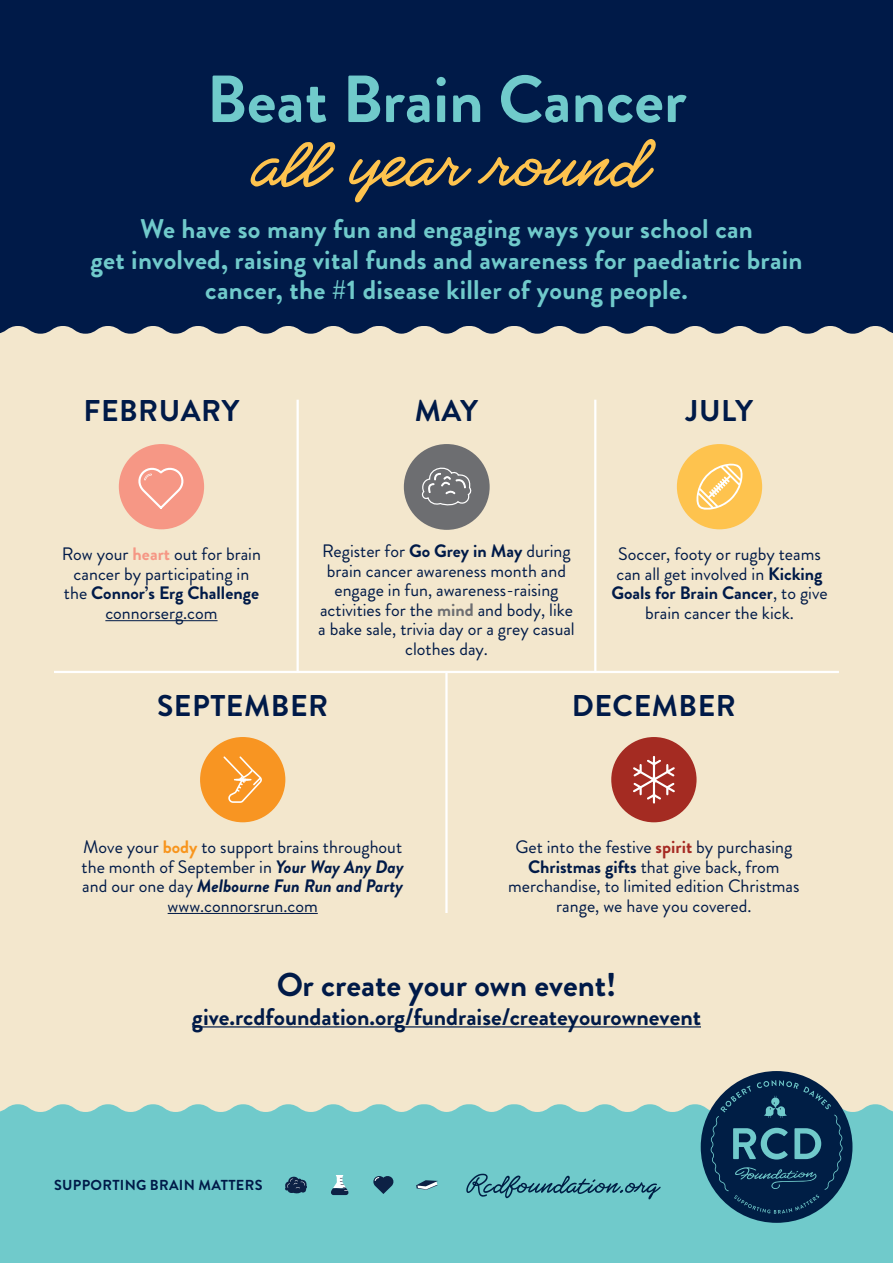
<style>
.page{position:relative;width:893px;height:1263px;background:#fff}
.page>*{position:absolute;margin:0;border:0;box-sizing:border-box;transform-origin:0 0}
.t1{font:700 66.45px "Brandon Grotesque";color:#70cacb}
.t2{font:66.45px "CC Matinee Idol";color:#fec34e}
.t3{font:700 33px "Brandon Grotesque";color:#001a48}
.t4{font:700 30px "Brandon Grotesque";letter-spacing:.02em;color:#001a48}
.t5{font:700 27px/30.9px "Brandon Grotesque";letter-spacing:.01em;color:#70cacb;text-align:center}
.t6{font:700 24px "Brandon Grotesque";color:#001a48}
.t7{font:18px/19.5px "Brandon Grotesque";color:#001a48;text-align:center}
.t8{font:700 14.4px "Brandon Grotesque";letter-spacing:.02em;color:#001a48}
.s1{font-weight:700;color:#f69785}
.s2{font-weight:700}
.s3{font-weight:700;color:#6d6e71}
.s4{font-weight:700;color:#f8951d}
.s5{font-weight:700;font-style:italic}
.s6{font-weight:700;color:#a52922}
</style>
<div class="page">
<div style="left:0;top:0;width:893px;height:408px;background:#001a48"></div>
<div style="left:0;top:326px;width:893px;height:778px;background:#f3e7cd"></div>
<div style="left:0;top:1104px;width:893px;height:159px;background:#70cacb"></div>
<div style="left:701px;top:1071px;width:151px;height:152px;background:#001e45;border-radius:50%"></div>
<svg style="left:711px;top:1080px;width:132px;height:134px"></svg>
<svg style="left:466px;top:1173px;width:195px;height:26px;background:#59a7b0"></svg>
<svg style="left:331px;top:1175px;width:18px;height:20px"></svg>
<svg style="left:416px;top:1180px;width:22px;height:10px"></svg>
<svg style="left:285px;top:1175px;width:22px;height:19px"></svg>
<svg style="left:373px;top:1175px;width:21px;height:19px"></svg>
<div style="left:611px;top:737px;width:86px;height:85px;background:#a42b22;border-radius:50%"></div>
<svg style="left:633px;top:756px;width:42px;height:48px"></svg>
<hr style="left:168px;top:913px;width:150px;height:1px;background:#001a48">
<div style="left:200px;top:737px;width:85px;height:85px;background:#f89522;border-radius:50%"></div>
<svg style="left:223px;top:756px;width:39px;height:47px"></svg>
<hr style="left:105px;top:620px;width:113px;height:1px;background:#001a48">
<div style="left:119px;top:444px;width:85px;height:85px;background:#f69785;border-radius:50%"></div>
<svg style="left:138px;top:467px;width:46px;height:42px"></svg>
<hr style="left:192px;top:1026px;width:509px;height:1px;background:#001a48">
<hr style="left:54px;top:671px;width:785px;height:2px;background:#fff">
<hr style="left:445px;top:671px;width:3px;height:242px;background:#fff">
<hr style="left:297px;top:400px;width:2px;height:271px;background:#fff">
<hr style="left:594px;top:400px;width:2px;height:271px;background:#fff">
<div style="left:677px;top:444px;width:85px;height:85px;background:#fec34e;border-radius:50%"></div>
<svg style="left:696px;top:463px;width:47px;height:47px"></svg>
<div style="left:404px;top:444px;width:86px;height:86px;background:#6d6e71;border-radius:50%"></div>
<svg style="left:421px;top:467px;width:50px;height:38px"></svg>
<h1 class="t1" style="left:206px;top:53px;width:481px">Beat Brain Cancer</h1>
<h1 class="t2" style="left:249px;top:125px;width:396px">all year round</h1>
<h3 class="t5" style="left:90px;top:213px;width:714px">We have so many fun and engaging ways your school can<br>get involved, raising vital funds and awareness for paediatric brain cancer, the #1 disease killer of young people.</h3>
<h3 class="t4" style="left:84px;top:389px;width:157px">FEBRUARY</h3>
<p class="t7" style="left:62px;top:545px;width:201px">Row your <span class="s1">heart</span> out for brain cancer by participating in the <span class="s2">Connor’s Erg Challenge </span>connorserg.com</p>
<h3 class="t4" style="left:415px;top:389px;width:65px">MAY</h3>
<h3 class="t4" style="left:686px;top:389px;width:69px">JULY</h3>
<p class="t7" style="left:318px;top:541px;width:258px">Register for <span class="s2">Go Grey in May</span> during brain cancer awareness month and engage in fun, awareness-raising activities for the <span class="s3">mind</span> and body, like a bake sale, trivia day or a grey casual clothes day.</p>
<p class="t7" style="left:611px;top:545px;width:218px">Soccer, footy or rugby teams can all get involved in <span class="s2">Kicking<br>Goals for Brain Cancer</span>, to give brain cancer the kick.</p>
<h3 class="t4" style="left:157px;top:685px;width:173px">SEPTEMBER</h3>
<p class="t7" style="left:82px;top:837px;width:324px">Move your <span class="s4">body</span> to support brains throughout the month of September in <span class="s5">Your Way Any Day </span>and our one day <span class="s5">Melbourne Fun Run and Party </span>www.connorsrun.com</p>
<h3 class="t4" style="left:572px;top:685px;width:166px">DECEMBER</h3>
<p class="t7" style="left:508px;top:837px;width:293px">Get into the festive <span class="s6">spirit</span> by purchasing <span class="s2">Christmas gifts</span> that give back, from merchandise, to limited edition Christmas range, we have you covered.</p>
<h2 class="t3" style="left:277px;top:961px;width:341px">Or create your own event!</h2>
<h3 class="t6" style="left:192px;top:999px;width:510px">give.rcdfoundation.org/fundraise/createyourownevent</h3>
<p class="t8" style="left:54px;top:1175px;width:210px">SUPPORTING BRAIN MATTERS</p>
</div>
